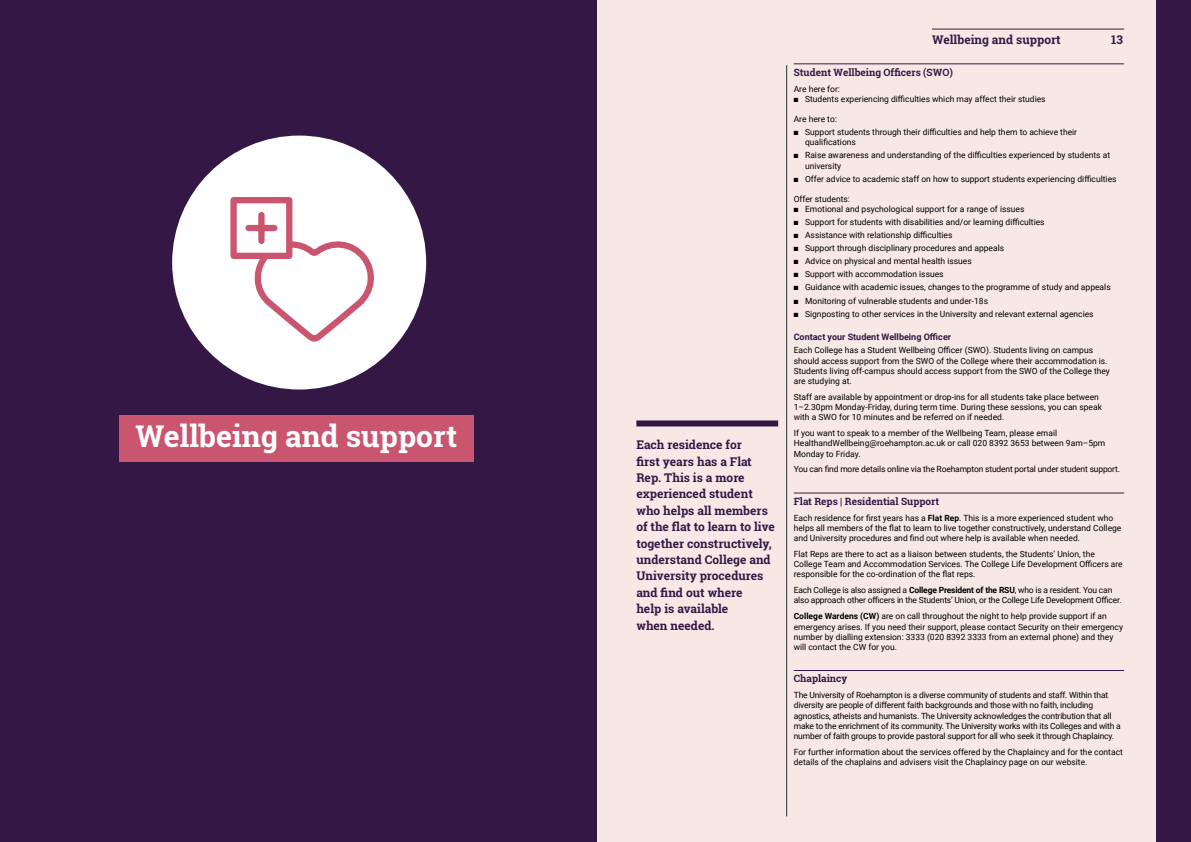
<style>
.page{position:relative;width:1191px;height:842px;background:#fff}
.page>*{position:absolute;margin:0;border:0;box-sizing:border-box;transform-origin:0 0}
.t1{font:700 30px "Roboto Slab";color:#fff}
.t2{font:700 12px/16.4px "Roboto Slab";color:#351746}
.t3{font:700 10px "Roboto Slab";color:#351746}
.t4{font:700 9px "Roboto";color:#351746}
.t5{font:8.5px/10.2px "Roboto";color:#000}
.t6{font:8.5px/10.2px "Roboto";letter-spacing:-.02em;color:#000}
.s1{font-weight:700}
</style>
<div class="page">
<div style="left:0;top:0;width:1168px;height:842px;background:#f7e8e6"></div>
<div style="left:636px;top:420px;width:142px;height:6px;background:#351746"></div>
<hr style="left:786px;top:65px;width:1px;height:751px;background:#1e2e2e">
<div style="left:1157px;top:0;width:34px;height:842px;background:#351746"></div>
<hr style="left:793px;top:63px;width:331px;height:1px;background:#351746">
<hr style="left:793px;top:492px;width:331px;height:1px;background:#351746">
<hr style="left:793px;top:670px;width:331px;height:1px;background:#351746">
<hr style="left:932px;top:29px;width:192px;height:1px;background:#351746">
<div style="left:0;top:0;width:597px;height:842px;background:#351746"></div>
<div style="left:172px;top:136px;width:254px;height:253px;background:#fff;border-radius:50%"></div>
<div style="left:119px;top:415px;width:354px;height:46px;background:#c9556f"></div>
<svg style="left:230px;top:197px;width:144px;height:145px"></svg>
<h1 class="t1" style="left:135px;top:415px;width:323px">Wellbeing and support</h1>
<p class="t2" style="left:636px;top:436px;width:140px">Each residence for<br>first years has a Flat<br>Rep. This is a more experienced student who helps all members of the flat to learn to live together constructively, understand College and<br>University procedures and find out where<br>help is available<br>when needed.</p>
<h2 class="t2" style="left:932px;top:31px;width:130px">Wellbeing and support</h2>
<h2 class="t2" style="left:1111px;top:31px;width:13px">13</h2>
<p class="t3" style="left:793px;top:65px;width:161px">Student Wellbeing Officers (SWO)</p>
<p class="t5" style="left:793px;top:83px;width:48px">Are here for:</p>
<p class="t5" style="left:793px;top:93px;width:253px">■ Students experiencing difficulties which may affect their studies</p>
<p class="t5" style="left:793px;top:114px;width:45px">Are here to:</p>
<p class="t5" style="left:805px;top:127px;width:274px;text-indent:-11px">■ Support students through their difficulties and help them to achieve their qualifications</p>
<p class="t5" style="left:805px;top:150px;width:307px;text-indent:-11px">■ Raise awareness and understanding of the difficulties experienced by students at university</p>
<p class="t5" style="left:793px;top:173px;width:324px">■ Offer advice to academic staff on how to support students experiencing difficulties</p>
<p class="t5" style="left:793px;top:194px;width:58px">Offer students:</p>
<p class="t5" style="left:793px;top:204px;width:232px">■ Emotional and psychological support for a range of issues</p>
<p class="t5" style="left:793px;top:217px;width:252px">■ Support for students with disabilities and/or learning difficulties</p>
<p class="t5" style="left:793px;top:230px;width:160px">■ Assistance with relationship difficulties</p>
<p class="t5" style="left:793px;top:243px;width:212px">■ Support through disciplinary procedures and appeals</p>
<p class="t5" style="left:793px;top:256px;width:179px">■ Advice on physical and mental health issues</p>
<p class="t5" style="left:793px;top:269px;width:151px">■ Support with accommodation issues</p>
<p class="t5" style="left:793px;top:282px;width:318px">■ Guidance with academic issues, changes to the programme of study and appeals</p>
<p class="t5" style="left:793px;top:295px;width:196px">■ Monitoring of vulnerable students and under-18s</p>
<p class="t5" style="left:793px;top:308px;width:301px">■ Signposting to other services in the University and relevant external agencies</p>
<p class="t4" style="left:793px;top:331px;width:159px">Contact your Student Wellbeing Officer</p>
<p class="t5" style="left:793px;top:345px;width:318px">Each College has a Student Wellbeing Officer (SWO). Students living on campus should access support from the SWO of the College where their accommodation is.<br>Students living off-campus should access support from the SWO of the College they are studying at.</p>
<p class="t5" style="left:793px;top:391px;width:310px">Staff are available by appointment or drop-ins for all students take place between<br>1–2.30pm Monday-Friday, during term time. During these sessions, you can speak with a SWO for 10 minutes and be referred on if needed.</p>
<p class="t5" style="left:793px;top:428px;width:313px">If you want to speak to a member of the Wellbeing Team, please email<br>HealthandWellbeing@roehampton.ac.uk or call 020 8392 3653 between 9am–5pm<br>Monday to Friday.</p>
<p class="t6" style="left:793px;top:464px;width:328px">You can find more details online via the Roehampton student portal under student support.</p>
<p class="t3" style="left:793px;top:494px;width:147px">Flat Reps | Residential Support</p>
<p class="t5" style="left:793px;top:512px;width:329px">Each residence for first years has a <span class="s1">Flat Rep</span>. This is a more experienced student who helps all members of the flat to learn to live together constructively, understand College and University procedures and find out where help is available when needed.</p>
<p class="t5" style="left:793px;top:549px;width:330px">Flat Reps are there to act as a liaison between students, the Students’ Union, the<br>College Team and Accommodation Services. The College Life Development Officers are responsible for the co-ordination of the flat reps.</p>
<p class="t6" style="left:793px;top:585px;width:329px">Each College is also assigned a <span class="s1">College President of the RSU</span>, who is a resident. You can also approach other officers in the Students’ Union, or the College Life Development Officer.</p>
<p class="t5" style="left:793px;top:611px;width:331px"><span class="s1">College Wardens (CW)</span> are on call throughout the night to help provide support if an emergency arises. If you need their support, please contact Security on their emergency number by dialling extension: 3333 (020 8392 3333 from an external phone) and they will contact the CW for you.</p>
<p class="t3" style="left:793px;top:672px;width:55px">Chaplaincy</p>
<p class="t6" style="left:793px;top:690px;width:328px">The University of Roehampton is a diverse community of students and staff. Within that diversity are people of different faith backgrounds and those with no faith, including agnostics, atheists and humanists. The University acknowledges the contribution that all make to the enrichment of its community. The University works with its Colleges and with a number of faith groups to provide pastoral support for all who seek it through Chaplaincy.</p>
<p class="t5" style="left:793px;top:746px;width:331px">For further information about the services offered by the Chaplaincy and for the contact details of the chaplains and advisers visit the Chaplaincy page on our website.</p>
</div>
